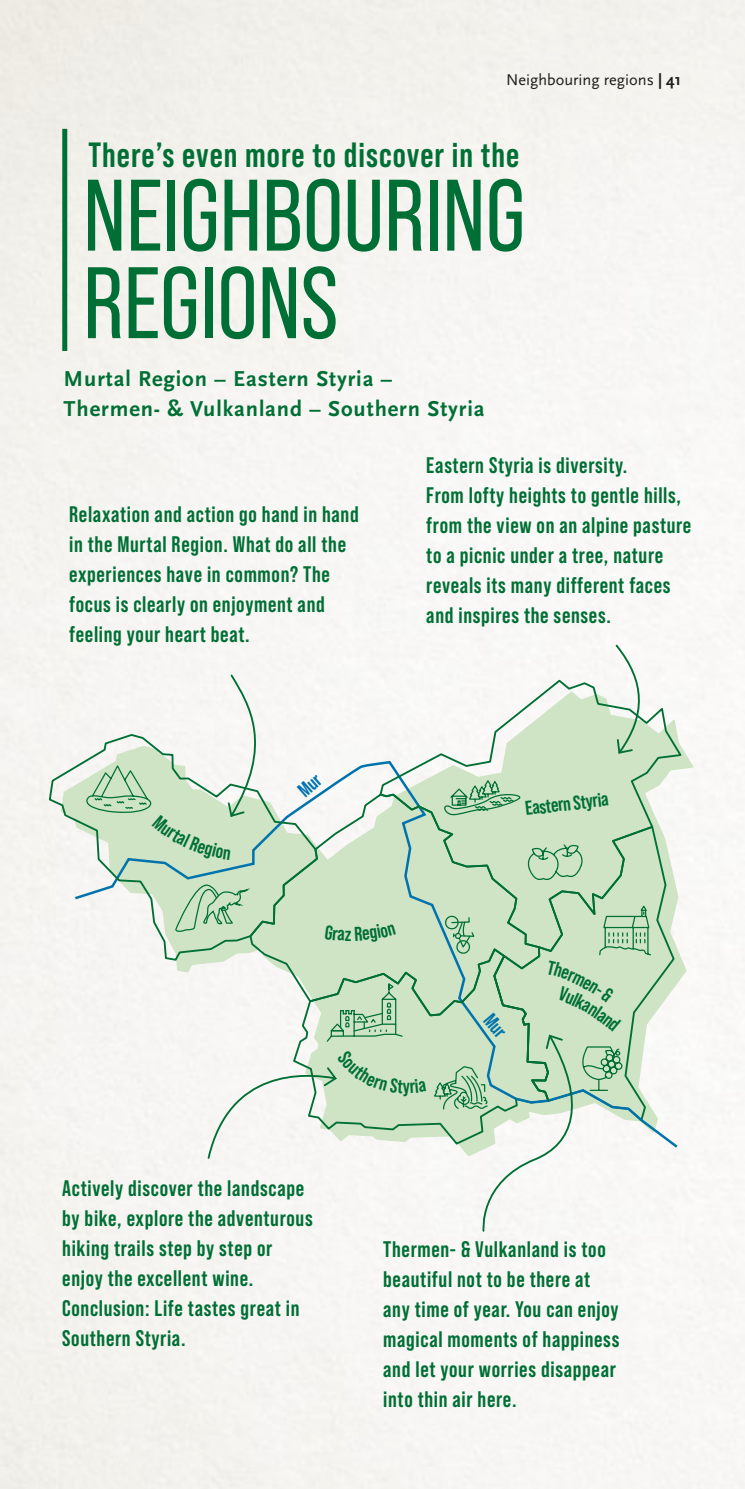
<style>
.page{position:relative;width:745px;height:1489px;background:#fff}
.page>*{position:absolute;margin:0;border:0;box-sizing:border-box;transform-origin:0 0}
.t1{font:101.25px/87.5px "Bebas Neue Pro";color:#006f35}
.t2{font:700 35px "Bebas Neue Pro";letter-spacing:.03em;color:#006f35}
.t3{font:700 22.5px/30px "Bebas Neue Pro";letter-spacing:.03em;color:#006f35}
.t4{font:700 22.5px/30px "Scala Sans Pro";letter-spacing:.04em;color:#006f35}
.t5{font:700 20px "Bebas Neue Pro";color:#006f35}
.t6{font:16.25px "Scala Sans Pro";color:#1d1d1b}
.s1{font-weight:700}
</style>
<div class="page">
<div style="left:61px;top:691px;width:632px;height:465px;background:#f8f7f4"></div>
<div style="left:72px;top:762px;width:306px;height:340px;background:#f7f6f3"></div>
<svg style="left:48px;top:733px;width:271px;height:228px"></svg>
<svg style="left:248px;top:792px;width:130px;height:225px"></svg>
<svg style="left:378px;top:678px;width:305px;height:275px"></svg>
<svg style="left:291px;top:946px;width:141px;height:199px;background:#cbe1c5"></svg>
<svg style="left:174px;top:880px;width:74px;height:52px;background:#b6d6b4"></svg>
<svg style="left:527px;top:841px;width:55px;height:42px;background:#b2d4b1"></svg>
<svg style="left:440px;top:779px;width:82px;height:36px;background:#a5cca8"></svg>
<svg style="left:325px;top:981px;width:78px;height:61px;background:#afd2af"></svg>
<svg style="left:613px;top:643px;width:33px;height:112px"></svg>
<div style="left:62px;top:129px;width:5px;height:222px;background:#006f35"></div>
<svg style="left:324px;top:924px;width:20px;height:16px"></svg>
<svg style="left:354px;top:924px;width:41px;height:18px"></svg>
<svg style="left:85px;top:673px;width:189px;height:186px"></svg>
<svg style="left:432px;top:903px;width:247px;height:329px"></svg>
<svg style="left:297px;top:774px;width:26px;height:23px"></svg>
<svg style="left:206px;top:1049px;width:196px;height:111px"></svg>
<svg style="left:410px;top:1078px;width:16px;height:14px"></svg>
<p class="t6" style="left:506px;top:70px;width:176px">Neighbouring regions <span class="s1">| 41</span></p>
<h2 class="t2" style="left:88px;top:135px;width:432px">There’s even more to discover in the</h2>
<h1 class="t1" style="left:83px;top:171px;width:443px">NEIGHBOURING<br>REGIONS</h1>
<p class="t4" style="left:63px;top:364px;width:422px">Murtal Region – Eastern Styria –<br>Thermen- &amp; Vulkanland – Southern Styria</p>
<p class="t3" style="left:69px;top:499px;width:291px">Relaxation and action go hand in hand in the Murtal Region. What do all the experiences have in common? The focus is clearly on enjoyment and feeling your heart beat.</p>
<p class="t3" style="left:426px;top:450px;width:266px">Eastern Styria is diversity.<br>From lofty heights to gentle hills, from the view on an alpine pasture to a picnic under a tree, nature reveals its many different faces and inspires the senses.</p>
<p class="t5" style="left:344px;top:922px;width:8px">z</p>
<p class="t5" style="left:523px;top:797px;width:85px;rotate:-7deg">Eastern Styria</p>
<p class="t3" style="left:62px;top:1172px;width:252px">Actively discover the landscape by bike, explore the adventurous hiking trails step by step or enjoy the excellent wine.<br>Conclusion: Life tastes great in<br>Southern Styria.</p>
<p class="t5" style="left:402px;top:1074px;width:9px">y</p>
<p class="t3" style="left:383px;top:1233px;width:237px">Thermen- &amp; Vulkanland is too beautiful not to be there at any time of year. You can enjoy magical moments of happiness and let your worries disappear into thin air here.</p>
</div>
